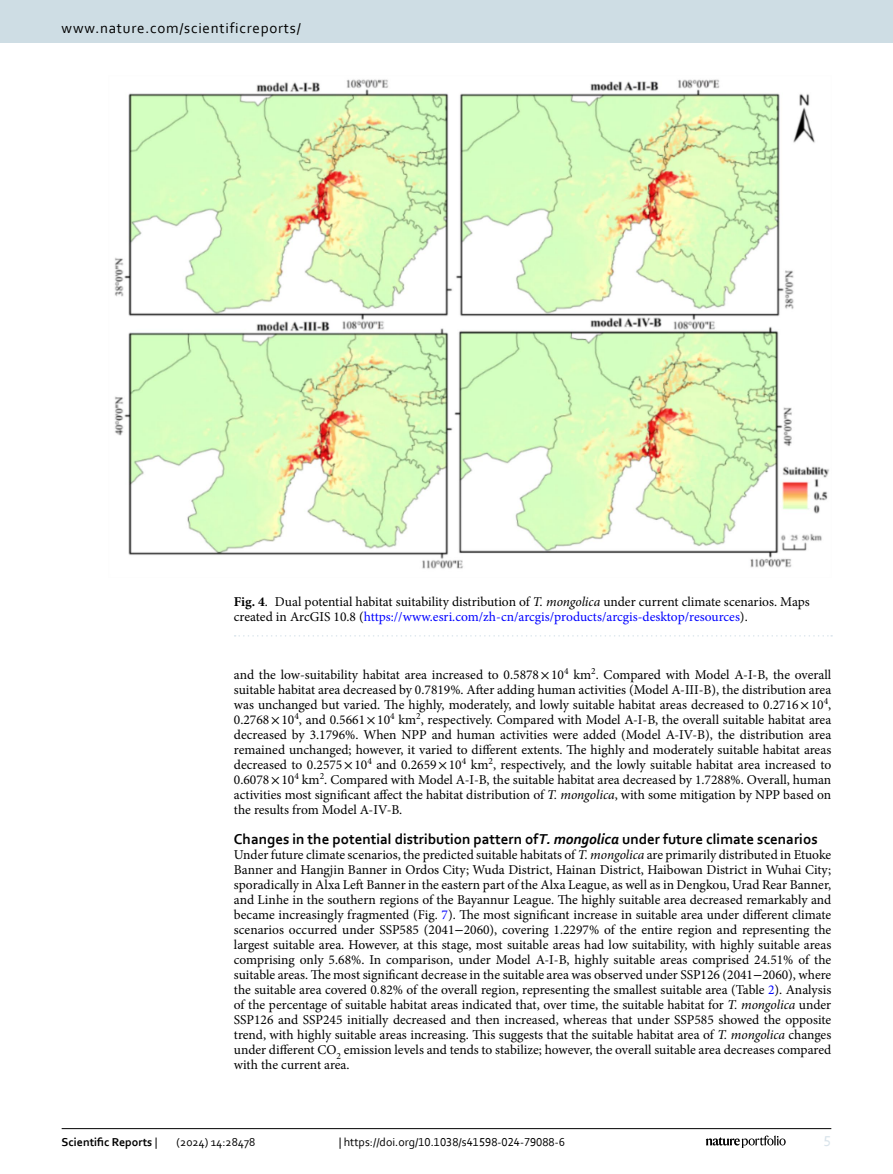
<style>
.page{position:relative;width:893px;height:1174px;background:#fff}
.page>*{position:absolute;margin:0;border:0;box-sizing:border-box;transform-origin:0 0}
.Head_2{font:700 15px "Corbel";color:#000}
.t1{font:15px "Corbel";letter-spacing:.05em;color:#000}
.t2{font:15px "Corbel";color:#d9e4eb}
.Body_Text{font:13.5px/15px "Minion Pro";color:#000;text-align:justify}
.Figure_Caption{font:13.5px/15px "Minion Pro";color:#000}
.t3{font:12px "Corbel";color:#000}
.t4{font:700 12px "Corbel";color:#000}
.s1{font-weight:700}
.s2{font-style:italic}
.s3{color:#00f}
.s4{font-family:"STIX"}
.s5{font-weight:400}
</style>
<div class="page">
<img style="left:114px;top:79px;width:715px;height:490px">
<svg style="left:235px;top:635px;width:597px;height:1px"></svg>
<hr style="left:62px;top:1128px;width:769px;height:1px;background:#000">
<svg style="left:706px;top:1135px;width:80px;height:12px"></svg>
<div style="left:0;top:0;width:893px;height:43px;background:#cedde4"></div>
<p class="t1" style="left:62px;top:18px;width:241px">www.nature.com/scientificreports/</p>
<p class="Figure_Caption" style="left:234px;top:594px;width:577px"><span class="s1">Fig. 4</span>. Dual potential habitat suitability distribution of <span class="s2">T. mongolica</span> under current climate scenarios. Maps created in ArcGIS 10.8 (<span class="s3">https://www.esri.com/zh-cn/arcgis/products/arcgis-desktop/resources</span>).</p>
<p class="Body_Text" style="left:234px;top:667px;width:599px">and the low-suitability habitat area increased to 0.5878<span class="s4">×</span>10<sup>4</sup> km<sup>2</sup>. Compared with Model A-I-B, the overall suitable habitat area decreased by 0.7819%. After adding human activities (Model A-III-B), the distribution area was unchanged but varied. The highly, moderately, and lowly suitable habitat areas decreased to 0.2716<span class="s4">×</span>10<sup>4</sup>, 0.2768<span class="s4">×</span>10<sup>4</sup>, and 0.5661<span class="s4">×</span>10<sup>4</sup> km<sup>2</sup>, respectively. Compared with Model A-I-B, the overall suitable habitat area decreased by 3.1796%. When NPP and human activities were added (Model A-IV-B), the distribution area remained unchanged; however, it varied to different extents. The highly and moderately suitable habitat areas decreased to 0.2575<span class="s4">×</span>10<sup>4</sup> and 0.2659<span class="s4">×</span>10<sup>4</sup> km<sup>2</sup>, respectively, and the lowly suitable habitat area increased to 0.6078<span class="s4">×</span>10<sup>4</sup> km<sup>2</sup>. Compared with Model A-I-B, the suitable habitat area decreased by 1.7288%. Overall, human activities most significant affect the habitat distribution of <span class="s2">T. mongolica</span>, with some mitigation by NPP based on the results from Model A-IV-B.</p>
<p class="Head_2" style="left:234px;top:829px;width:585px">Changes in the potential distribution pattern of<span class="s2">T. mongolica</span> under future climate scenarios</p>
<p class="Body_Text" style="left:234px;top:847px;width:599px">Under future climate scenarios, the predicted suitable habitats of <span class="s2">T. mongolica</span> are primarily distributed in Etuoke Banner and Hangjin Banner in Ordos City; Wuda District, Hainan District, Haibowan District in Wuhai City; sporadically in Alxa Left Banner in the eastern part of the Alxa League, as well as in Dengkou, Urad Rear Banner, and Linhe in the southern regions of the Bayannur League. The highly suitable area decreased remarkably and became increasingly fragmented (Fig. <span class="s3">7</span>). The most significant increase in suitable area under different climate scenarios occurred under SSP585 (2041<span class="s4">−</span>2060), covering 1.2297% of the entire region and representing the largest suitable area. However, at this stage, most suitable areas had low suitability, with highly suitable areas comprising only 5.68%. In comparison, under Model A-I-B, highly suitable areas comprised 24.51% of the suitable areas. The most significant decrease in the suitable area was observed under SSP126 (2041<span class="s4">−</span>2060), where the suitable area covered 0.82% of the overall region, representing the smallest suitable area (Table <span class="s3">2</span>). Analysis of the percentage of suitable habitat areas indicated that, over time, the suitable habitat for <span class="s2">T. mongolica</span> under SSP126 and SSP245 initially decreased and then increased, whereas that under SSP585 showed the opposite trend, with highly suitable areas increasing. This suggests that the suitable habitat area of <span class="s2">T. mongolica</span> changes under different CO<sub>2</sub> emission levels and tends to stabilize; however, the overall suitable area decreases compared with the current area.</p>
<p class="t4" style="left:62px;top:1134px;width:97px">Scientific Reports <span class="s5">|</span></p>
<p class="t3" style="left:177px;top:1134px;width:80px">(2024) 14:28478</p>
<p class="t3" style="left:339px;top:1134px;width:228px">| https://doi.org/10.1038/s41598-024-79088-6</p>
<p class="t2" style="left:824px;top:1132px;width:9px">5</p>
</div>
